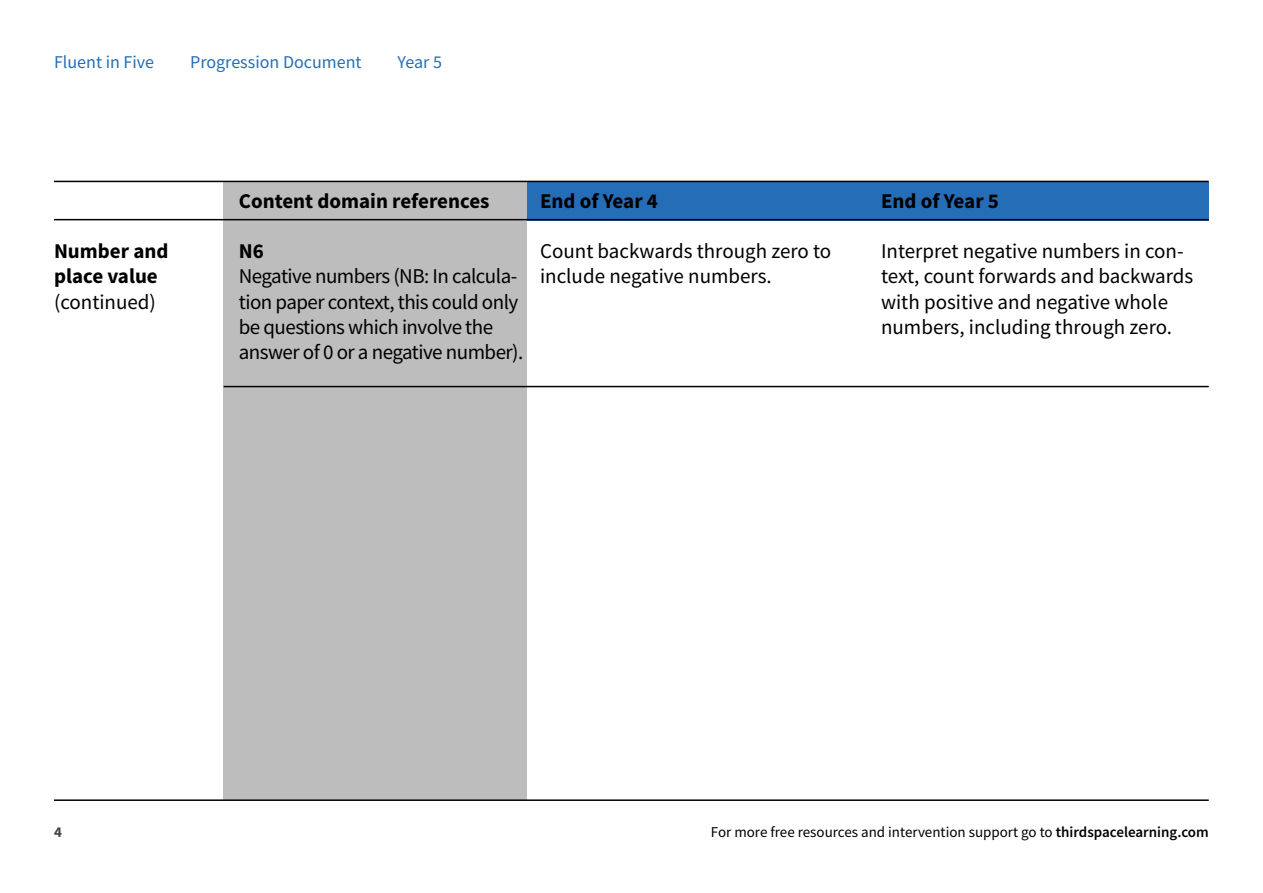
<style>
.page{position:relative;width:1263px;height:893px;background:#fff}
.page>*{position:absolute;margin:0;border:0;box-sizing:border-box;transform-origin:0 0}
.t1{font:21px/25.2px "Source Sans Pro";letter-spacing:-.01em;color:#000}
.t2{font:700 21px/25.2px "Source Sans Pro";color:#000}
.t3{font:18px "Source Sans Pro";color:#256eb7}
.t4{font:15px "Source Sans Pro";color:#000}
.t5{font:700 15px "Source Sans Pro";color:#444749}
.s1{font-weight:600}
</style>
<div class="page">
<div style="left:527px;top:182px;width:682px;height:38px;background:#256eb7"></div>
<div style="left:224px;top:181px;width:303px;height:618px;background:#bebdbe"></div>
<hr style="left:54px;top:181px;width:1155px;height:1px;background:#000">
<hr style="left:54px;top:219px;width:1155px;height:1px;background:#000">
<hr style="left:224px;top:386px;width:985px;height:1px;background:#000">
<hr style="left:54px;top:799px;width:1155px;height:2px;background:#000">
<p class="t3" style="left:54px;top:50px;width:102px">Fluent in Five</p>
<p class="t3" style="left:190px;top:50px;width:173px">Progression Document</p>
<p class="t3" style="left:398px;top:50px;width:46px">Year 5</p>
<p class="t2" style="left:54px;top:238px;width:116px">Number and place value</p>
<p class="t1" style="left:54px;top:289px;width:103px">(continued)</p>
<p class="t2" style="left:239px;top:188px;width:252px">Content domain references</p>
<p class="t2" style="left:239px;top:238px;width:27px">N6</p>
<p class="t1" style="left:239px;top:264px;width:286px">Negative numbers (NB: In calcula&shy;tion paper context, this could only be questions which involve the answer of 0 or a negative number).</p>
<p class="t2" style="left:540px;top:188px;width:119px">End of Year 4</p>
<p class="t1" style="left:540px;top:239px;width:293px">Count backwards through zero to include negative numbers.</p>
<p class="t2" style="left:881px;top:188px;width:119px">End of Year 5</p>
<p class="t1" style="left:881px;top:239px;width:314px">Interpret negative numbers in con&shy;text, count forwards and backwards with positive and negative whole numbers, including through zero.</p>
<p class="t5" style="left:54px;top:822px;width:9px">4</p>
<p class="t4" style="left:711px;top:822px;width:499px">For more free resources and intervention support go to <span class="s1">thirdspacelearning.com</span></p>
</div>
